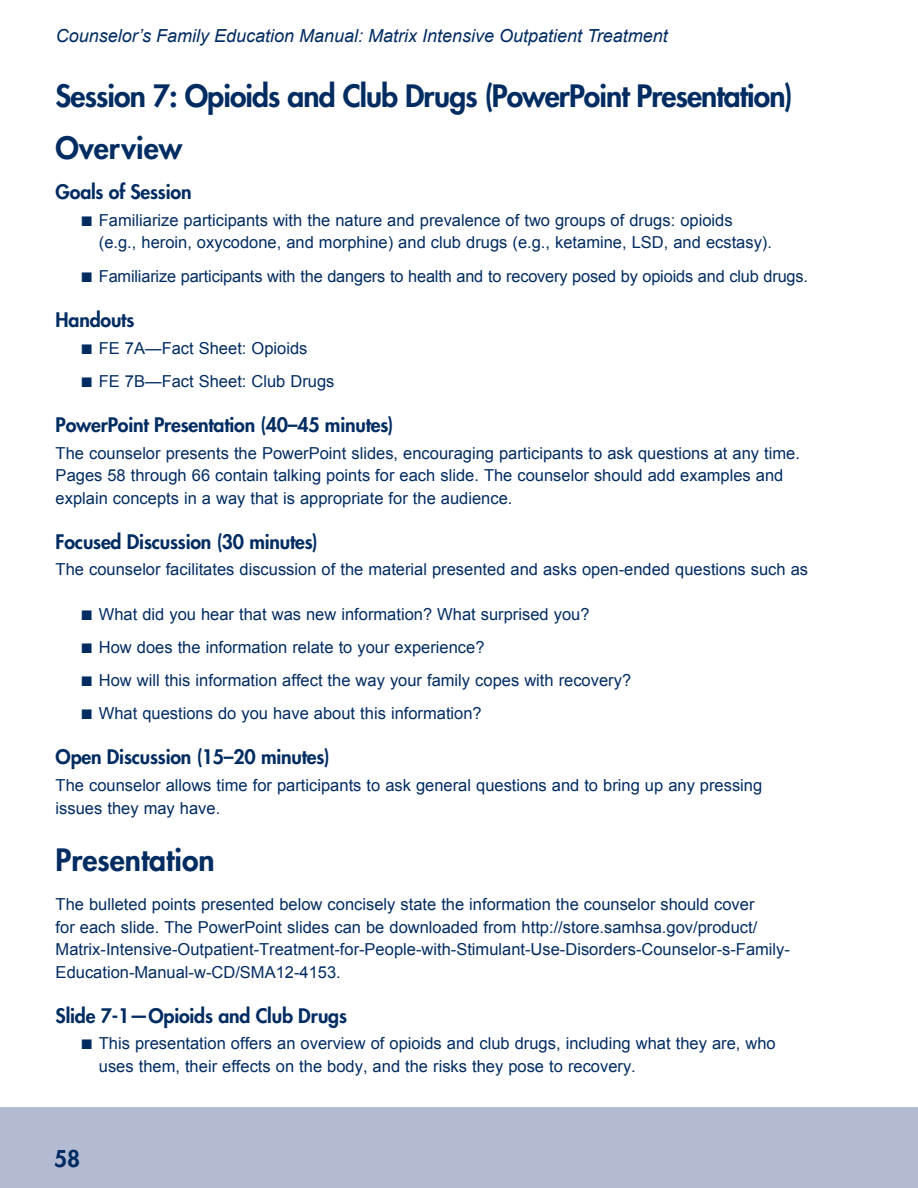
<style>
.page{position:relative;width:918px;height:1188px;background:#fff}
.page>*{position:absolute;margin:0;border:0;box-sizing:border-box;transform-origin:0 0}
.H1_FuturaStd{font:800 30px "Futura Std";letter-spacing:-.03em;color:#002c62}
.H1_FuturaStd-2{font:800 30px "Futura Std";color:#002c62}
.t1{font:800 22.5px "Futura Std";color:#002c62}
.H2_FuturaStd{font:800 19.5px "Futura Std";letter-spacing:-.01em;color:#002c62}
.t2{font:italic 18px "Arial";color:#002c62}
.text{font:16.5px/22.5px "Arial";color:#002c62}
.s1{font-family:"Times New Roman";font-size:21px}
</style>
<div class="page">
<div style="left:0;top:1107px;width:918px;height:81px;background:#b3bbd3"></div>
<p class="t2" style="left:56px;top:24px;width:614px">Counselor’s Family Education Manual: Matrix Intensive Outpatient Treatment</p>
<p class="H1_FuturaStd" style="left:56px;top:77px;width:739px">Session 7: Opioids and Club Drugs (PowerPoint Presentation)</p>
<p class="H1_FuturaStd-2" style="left:56px;top:129px;width:128px">Overview</p>
<p class="H2_FuturaStd" style="left:56px;top:180px;width:137px">Goals of Session</p>
<p class="text" style="left:99px;top:209px;width:675px;text-indent:-18px"><span class="s1">■</span> Familiarize participants with the nature and prevalence of two groups of drugs: opioids (e.g., heroin, oxycodone, and morphine) and club drugs (e.g., ketamine, LSD, and ecstasy).</p>
<p class="text" style="left:81px;top:265px;width:729px"><span class="s1">■</span> Familiarize participants with the dangers to health and to recovery posed by opioids and club drugs.</p>
<p class="H2_FuturaStd" style="left:56px;top:307px;width:80px">Handouts</p>
<p class="text" style="left:81px;top:337px;width:229px"><span class="s1">■</span> FE 7A—Fact Sheet: Opioids</p>
<p class="text" style="left:81px;top:370px;width:256px"><span class="s1">■</span> FE 7B—Fact Sheet: Club Drugs</p>
<p class="H2_FuturaStd" style="left:56px;top:412px;width:339px">PowerPoint Presentation (40–45 minutes)</p>
<p class="text" style="left:56px;top:442px;width:746px">The counselor presents the PowerPoint slides, encouraging participants to ask questions at any time.<br>Pages 58 through 66 contain talking points for each slide. The counselor should add examples and explain concepts in a way that is appropriate for the audience.</p>
<p class="H2_FuturaStd" style="left:56px;top:529px;width:264px">Focused Discussion (30 minutes)</p>
<p class="text" style="left:56px;top:559px;width:754px">The counselor facilitates discussion of the material presented and asks open-ended questions such as</p>
<p class="text" style="left:81px;top:603px;width:511px"><span class="s1">■</span> What did you hear that was new information? What surprised you?</p>
<p class="text" style="left:81px;top:636px;width:406px"><span class="s1">■</span> How does the information relate to your experience?</p>
<p class="text" style="left:81px;top:669px;width:552px"><span class="s1">■</span> How will this information affect the way your family copes with recovery?</p>
<p class="text" style="left:81px;top:703px;width:403px"><span class="s1">■</span> What questions do you have about this information?</p>
<p class="H2_FuturaStd" style="left:56px;top:745px;width:275px">Open Discussion (15–20 minutes)</p>
<p class="text" style="left:56px;top:774px;width:708px">The counselor allows time for participants to ask general questions and to bring up any pressing issues they may have.</p>
<p class="H1_FuturaStd-2" style="left:56px;top:841px;width:161px">Presentation</p>
<p class="text" style="left:56px;top:893px;width:736px">The bulleted points presented below concisely state the information the counselor should cover<br>for each slide. The PowerPoint slides can be downloaded from http://store.samhsa.gov/product/ Matrix-Intensive-Outpatient-Treatment-for-People-with-Stimulant-Use-Disorders-Counselor-s-Family-Education-Manual-w-CD/SMA12-4153.</p>
<p class="H2_FuturaStd" style="left:56px;top:1003px;width:293px">Slide 7-1—Opioids and Club Drugs</p>
<p class="text" style="left:99px;top:1033px;width:678px;text-indent:-18px"><span class="s1">■</span> This presentation offers an overview of opioids and club drugs, including what they are, who uses them, their effects on the body, and the risks they pose to recovery.</p>
<h2 class="t1" style="left:54px;top:1144px;width:28px">58</h2>
</div>
